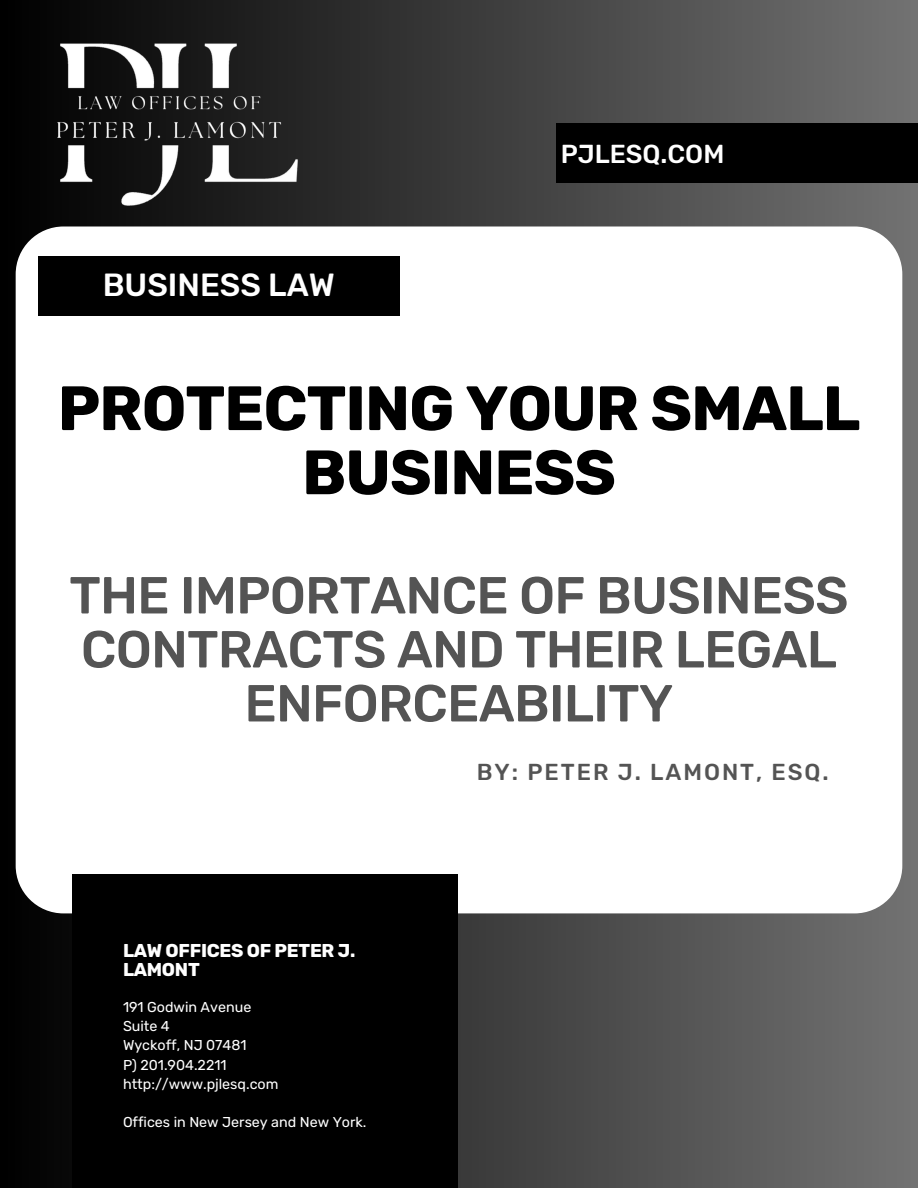
<style>
.page{position:relative;width:918px;height:1188px;background:#fff}
.page>*{position:absolute;margin:0;border:0;box-sizing:border-box;transform-origin:0 0}
.t1{font:700 62.55px/64.2px "Rubik";letter-spacing:-.015em;color:#000;text-align:center}
.t2{font:500 52.05px/54px "Rubik";letter-spacing:-.015em;color:#545454;text-align:center}
.t3{font:500 31.95px "Rubik";color:#fff}
.t4{font:500 25.95px "Rubik";color:#fff}
.t5{font:500 22.95px "Rubik";letter-spacing:.085em;color:#545454}
.t6{font:700 18.45px/19.2px "Rubik";letter-spacing:-.015em;color:#fff}
.t7{font:14.25px/19.2px "Rubik";color:#fff}
</style>
<div class="page">
<div style="left:0;top:0;width:918px;height:1188px;background:linear-gradient(to right,#000,#727272)"></div>
<div style="left:16px;top:226px;width:886px;height:687px;background:#fff;border-radius:48px"></div>
<div style="left:72px;top:874px;width:386px;height:314px;background:#000"></div>
<div style="left:38px;top:256px;width:362px;height:59px;background:#000"></div>
<div style="left:557px;top:124px;width:361px;height:59px;background:#000"></div>
<img style="left:54px;top:37px;width:247px;height:174px">
<h3 class="t3" style="left:103px;top:266px;width:234px">BUSINESS LAW</h3>
<h3 class="t4" style="left:561px;top:139px;width:165px">PJLESQ.COM</h3>
<h1 class="t1" style="left:58px;top:377px;width:804px">PROTECTING YOUR SMALL<br>BUSINESS</h1>
<h2 class="t2" style="left:69px;top:569px;width:781px">THE IMPORTANCE OF BUSINESS<br>CONTRACTS AND THEIR LEGAL<br>ENFORCEABILITY</h2>
<p class="t6" style="left:123px;top:941px;width:234px">LAW OFFICES OF PETER J.<br>LAMONT</p>
<p class="t7" style="left:123px;top:998px;width:157px">191 Godwin Avenue<br>Suite 4<br>Wyckoff, NJ 07481<br>P) 201.904.2211 http://www.pjlesq.com</p>
<p class="t7" style="left:123px;top:1112px;width:245px">Offices in New Jersey and New York.</p>
<h3 class="t5" style="left:477px;top:758px;width:353px">BY: PETER J. LAMONT, ESQ.</h3>
</div>
